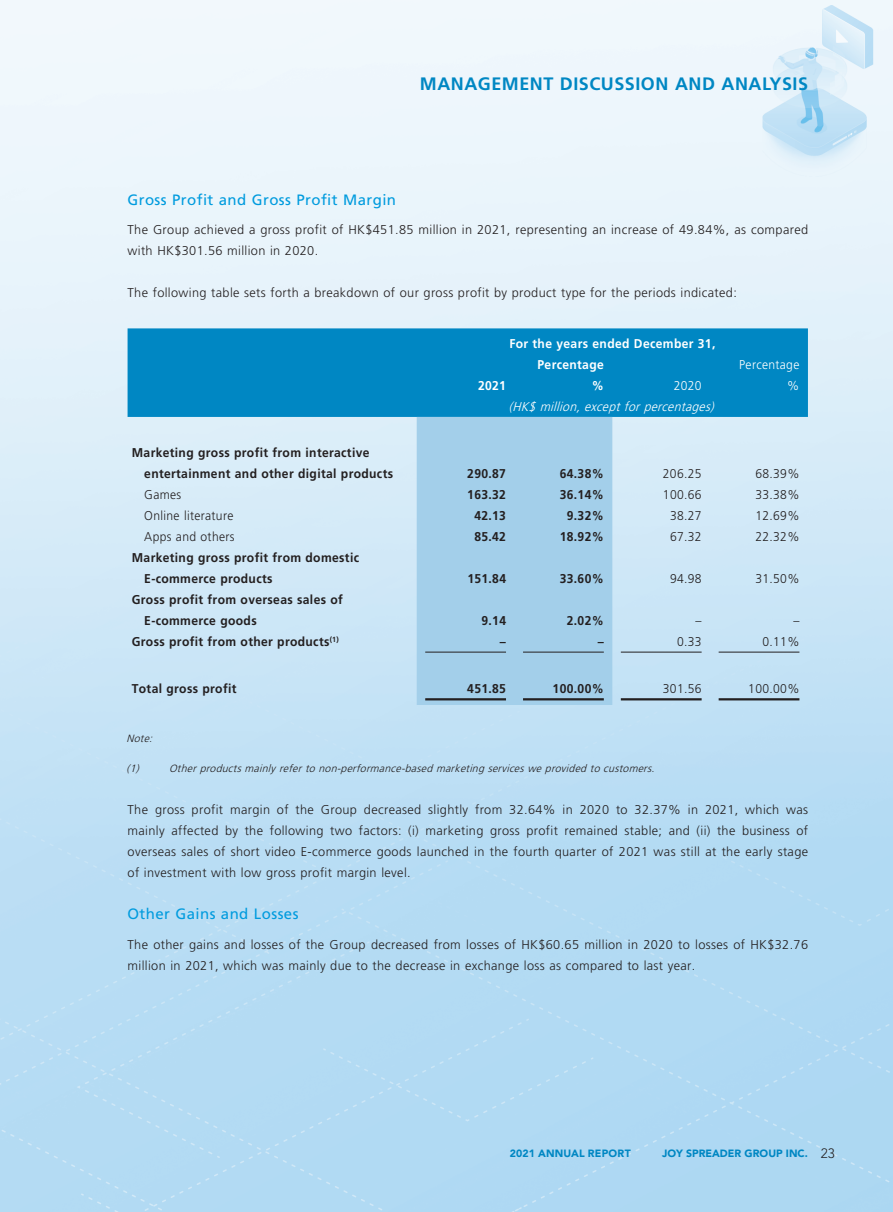
<style>
.page{position:relative;width:893px;height:1212px;background:#fff}
.page>*{position:absolute;margin:0;border:0;box-sizing:border-box;transform-origin:0 0}
.t1{font:700 18px "Frutiger LT Std";letter-spacing:.03em;color:#0087c3}
.t2{font:15px "Frutiger LT Std";letter-spacing:.03em;color:#009bde}
.t3{font:300 12.75px/21px "Frutiger LT Std";letter-spacing:.03em;color:#231f20}
.t4{font:700 12.75px/21px "Frutiger LT Std";letter-spacing:.03em;color:#231f20;scale:.95 1}
.t5{font:300 12.75px "Frutiger LT Std";letter-spacing:.03em;color:#231f20;scale:.95 1}
.t6{font:700 12.75px/21px "Frutiger LT Std";letter-spacing:.03em;color:#fff;text-align:right;scale:.95 1}
.t7{font:italic 300 12.75px "Frutiger LT Std";color:#fff;scale:.95 1}
.t8{font:300 12.75px/21px "Frutiger LT Std";letter-spacing:.03em;color:#fff;text-align:right;scale:.95 1}
.t9{font:italic 300 10.5px "Frutiger LT Std";color:#231f20}
.t10{font:900 10.5px "Avenir LT Std";color:#0087c3}
.t11{font:900 10.5px "Avenir LT Std";letter-spacing:.02em;color:#0087c3}
.s1{font-weight:300;font-size:13.5px;color:#231f20}
</style>
<div class="page">
<img style="left:0;top:0;width:893px;height:1212px">
<div style="left:128px;top:328px;width:680px;height:89px;background:#0087c3"></div>
<div style="left:417px;top:417px;width:195px;height:288px;background:#a3cfea"></div>
<hr style="left:425px;top:652px;width:81px;height:1px;background:#231f20">
<hr style="left:523px;top:652px;width:81px;height:1px;background:#231f20">
<hr style="left:621px;top:652px;width:81px;height:1px;background:#231f20">
<hr style="left:719px;top:652px;width:80px;height:1px;background:#231f20">
<hr style="left:425px;top:698px;width:81px;height:2px;background:#231f20">
<hr style="left:523px;top:698px;width:81px;height:2px;background:#231f20">
<hr style="left:621px;top:698px;width:81px;height:2px;background:#231f20">
<hr style="left:719px;top:698px;width:80px;height:2px;background:#231f20">
<h1 class="t1" style="left:420px;top:74px;width:390px">MANAGEMENT DISCUSSION AND ANALYSIS</h1>
<p class="t2" style="left:128px;top:191px;width:270px">Gross Profit and Gross Profit Margin</p>
<p class="t3" style="left:128px;top:220px;width:682px">The Group achieved a gross profit of HK$451.85 million in 2021, representing an increase of 49.84%, as compared with HK$301.56 million in 2020.</p>
<p class="t3" style="left:128px;top:283px;width:611px">The following table sets forth a breakdown of our gross profit by product type for the periods indicated:</p>
<p class="t6" style="left:509px;top:333px;width:218px">For the years ended December 31,</p>
<p class="t6" style="left:478px;top:375px;width:31px">2021</p>
<p class="t6" style="left:537px;top:354px;width:71px">Percentage %</p>
<p class="t8" style="left:739px;top:354px;width:65px">Percentage %</p>
<p class="t8" style="left:674px;top:375px;width:31px">2020</p>
<p class="t4" style="left:144px;top:442px;width:263px;text-indent:-12px">Marketing gross profit from interactive entertainment and other digital products</p>
<p class="t7" style="left:509px;top:399px;width:221px">(HK$ million,exceptforpercentages)</p>
<p class="t4" style="left:467px;top:463px;width:42px">290.87</p>
<p class="t4" style="left:560px;top:463px;width:48px">64.38%</p>
<p class="t5" style="left:663px;top:467px;width:42px">206.25</p>
<p class="t5" style="left:755px;top:467px;width:48px">68.39%</p>
<p class="t5" style="left:144px;top:488px;width:40px">Games</p>
<p class="t4" style="left:467px;top:484px;width:42px">163.32</p>
<p class="t4" style="left:560px;top:484px;width:48px">36.14%</p>
<p class="t5" style="left:663px;top:488px;width:42px">100.66</p>
<p class="t5" style="left:755px;top:488px;width:48px">33.38%</p>
<p class="t5" style="left:144px;top:509px;width:95px">Online literature</p>
<p class="t4" style="left:474px;top:505px;width:35px">42.13</p>
<p class="t4" style="left:567px;top:505px;width:40px">9.32%</p>
<p class="t5" style="left:670px;top:509px;width:35px">38.27</p>
<p class="t5" style="left:755px;top:509px;width:48px">12.69%</p>
<p class="t5" style="left:144px;top:530px;width:97px">Apps and others</p>
<p class="t4" style="left:474px;top:526px;width:35px">85.42</p>
<p class="t4" style="left:560px;top:526px;width:48px">18.92%</p>
<p class="t5" style="left:670px;top:530px;width:35px">67.32</p>
<p class="t5" style="left:755px;top:530px;width:48px">22.32%</p>
<p class="t4" style="left:144px;top:547px;width:228px;text-indent:-12px">Marketing gross profit from domestic<br>E-commerce products</p>
<p class="t4" style="left:467px;top:568px;width:42px">151.84</p>
<p class="t4" style="left:560px;top:568px;width:48px">33.60%</p>
<p class="t5" style="left:670px;top:572px;width:35px">94.98</p>
<p class="t5" style="left:755px;top:572px;width:48px">31.50%</p>
<p class="t4" style="left:144px;top:589px;width:211px;text-indent:-12px">Gross profit from overseas sales of<br>E-commerce goods</p>
<p class="t4" style="left:481px;top:610px;width:27px">9.14</p>
<p class="t4" style="left:567px;top:610px;width:40px">2.02%</p>
<p class="t5" style="left:696px;top:614px;width:8px">–</p>
<p class="t5" style="left:793px;top:614px;width:8px">–</p>
<p class="t4" style="left:132px;top:631px;width:219px">Gross profit from other products<sup>(1)</sup></p>
<p class="t4" style="left:500px;top:631px;width:8px">–</p>
<p class="t4" style="left:598px;top:631px;width:8px">–</p>
<p class="t5" style="left:677px;top:635px;width:27px">0.33</p>
<p class="t5" style="left:762px;top:635px;width:40px">0.11%</p>
<p class="t4" style="left:132px;top:678px;width:112px">Total gross profit</p>
<p class="t4" style="left:467px;top:678px;width:42px">451.85</p>
<p class="t4" style="left:553px;top:678px;width:55px">100.00%</p>
<p class="t5" style="left:663px;top:681px;width:42px">301.56</p>
<p class="t5" style="left:748px;top:681px;width:55px">100.00%</p>
<p class="t9" style="left:126px;top:732px;width:30px">Note:</p>
<p class="t9" style="left:126px;top:762px;width:17px">(1)</p>
<p class="t9" style="left:169px;top:762px;width:490px">Otherproductsmainlyreferto non-performance-based marketing serviceswe provided to customers.</p>
<p class="t3" style="left:128px;top:799px;width:682px;text-align:justify">The gross profit margin of the Group decreased slightly from 32.64% in 2020 to 32.37% in 2021, which was mainly affected by the following two factors: (i) marketing gross profit remained stable; and (ii) the business of overseas sales of short video E-commerce goods launched in the fourth quarter of 2021 was still at the early stage of investment with low gross profit margin level.</p>
<p class="t2" style="left:128px;top:905px;width:172px">Other Gains and Losses</p>
<p class="t3" style="left:128px;top:934px;width:682px">The other gains and losses of the Group decreased from losses of HK$60.65 million in 2020 to losses of HK$32.76 million in 2021, which was mainly due to the decrease in exchange loss as compared to last year.</p>
<p class="t11" style="left:510px;top:1147px;width:123px">2021 ANNUAL REPORT</p>
<p class="t10" style="left:662px;top:1147px;width:174px">JOY SPREADER GROUP INC. <span class="s1">23</span></p>
</div>
